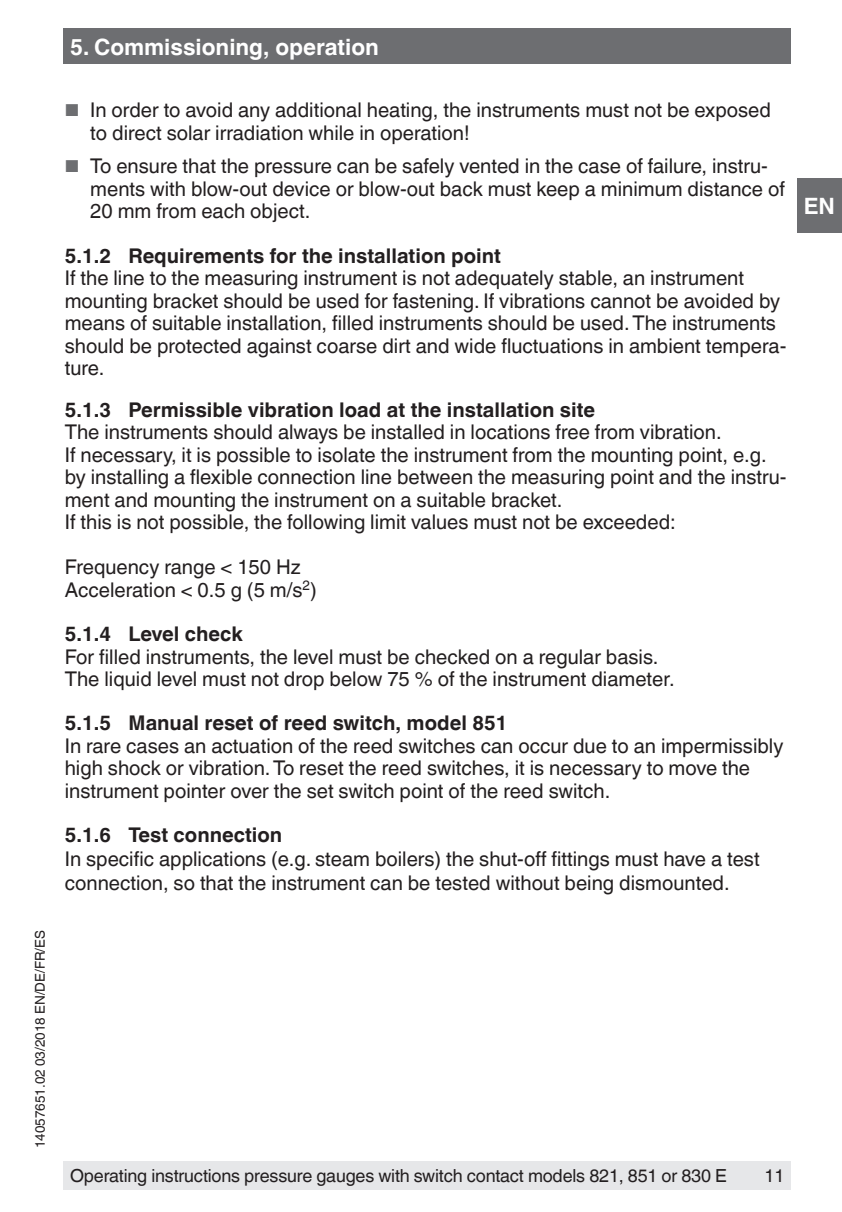
<style>
.page{position:relative;width:842px;height:1212px;background:#fff}
.page>*{position:absolute;margin:0;border:0;box-sizing:border-box;transform-origin:0 0}
.t1{font:700 22.5px "Helvetica World";color:#fff}
.t2{font:20.25px/22.5px "Helvetica World";color:#231f20}
.t3{font:700 20.25px "Helvetica World";color:#231f20}
.t4{font:18px "Helvetica World";letter-spacing:-.01em;color:#231f20}
.t5{font:13.5px "Helvetica World";color:#231f20}
.s1{font-size:17.32px;color:#6d6e71}
</style>
<div class="page">
<div style="left:64px;top:29px;width:727px;height:35px;background:#6d6e71"></div>
<div style="left:797px;top:179px;width:45px;height:54px;background:#6d6e71"></div>
<div style="left:64px;top:1161px;width:727px;height:28px;background:#e6e7e9"></div>
<p class="t5" style="left:32px;top:1148px;width:220px;rotate:-90deg">14057651.02 03/2018 EN/DE/FR/ES</p>
<p class="t1" style="left:70px;top:38px;width:310px">5. Commissioning, operation</p>
<p class="t2" style="left:90px;top:101px;width:682px;text-indent:-26px"><span class="s1">■</span> In order to avoid any additional heating, the instruments must not be exposed to direct solar irradiation while in operation!</p>
<p class="t2" style="left:90px;top:157px;width:696px;text-indent:-26px"><span class="s1">■</span> To ensure that the pressure can be safely vented in the case of failure, instru&shy;ments with blow-out device or blow-out back must keep a minimum distance of<br>20 mm from each object.</p>
<p class="t3" style="left:65px;top:247px;width:438px">5.1.2 Requirements for the installation point</p>
<p class="t2" style="left:65px;top:269px;width:723px">If the line to the measuring instrument is not adequately stable, an instrument mounting bracket should be used for fastening. If vibrations cannot be avoided by means of suitable installation, filled instruments should be used. The instruments should be protected against coarse dirt and wide fluctuations in ambient tempera&shy;ture.</p>
<p class="t3" style="left:65px;top:402px;width:532px">5.1.3 Permissible vibration load at the installation site</p>
<p class="t2" style="left:65px;top:423px;width:723px">The instruments should always be installed in locations free from vibration.<br>If necessary, it is possible to isolate the instrument from the mounting point, e.g. by installing a flexible connection line between the measuring point and the instru&shy;ment and mounting the instrument on a suitable bracket.<br>If this is not possible, the following limit values must not be exceeded:</p>
<p class="t2" style="left:65px;top:558px;width:253px">Frequency range &lt; 150 Hz<br>Acceleration &lt; 0.5 g (5 m/s<sup>2</sup>)</p>
<p class="t3" style="left:65px;top:626px;width:179px">5.1.4 Level check</p>
<p class="t2" style="left:65px;top:645px;width:611px">For filled instruments, the level must be checked on a regular basis.<br>The liquid level must not drop below 75 % of the instrument diameter.</p>
<p class="t3" style="left:65px;top:715px;width:444px">5.1.5 Manual reset of reed switch, model 851</p>
<p class="t2" style="left:65px;top:736px;width:720px">In rare cases an actuation of the reed switches can occur due to an impermissibly high shock or vibration. To reset the reed switches, it is necessary to move the instrument pointer over the set switch point of the reed switch.</p>
<p class="t3" style="left:65px;top:826px;width:219px">5.1.6 Test connection</p>
<p class="t2" style="left:65px;top:847px;width:696px;line-height:24.3px">In specific applications (e.g. steam boilers) the shut-off fittings must have a test connection, so that the instrument can be tested without being dismounted.</p>
<p class="t1" style="left:804px;top:193px;width:33px">EN</p>
<p class="t4" style="left:70px;top:1168px;width:658px">Operating instructions pressure gauges with switch contact models 821, 851 or 830 E</p>
<p class="t4" style="left:764px;top:1168px;width:22px">11</p>
</div>
